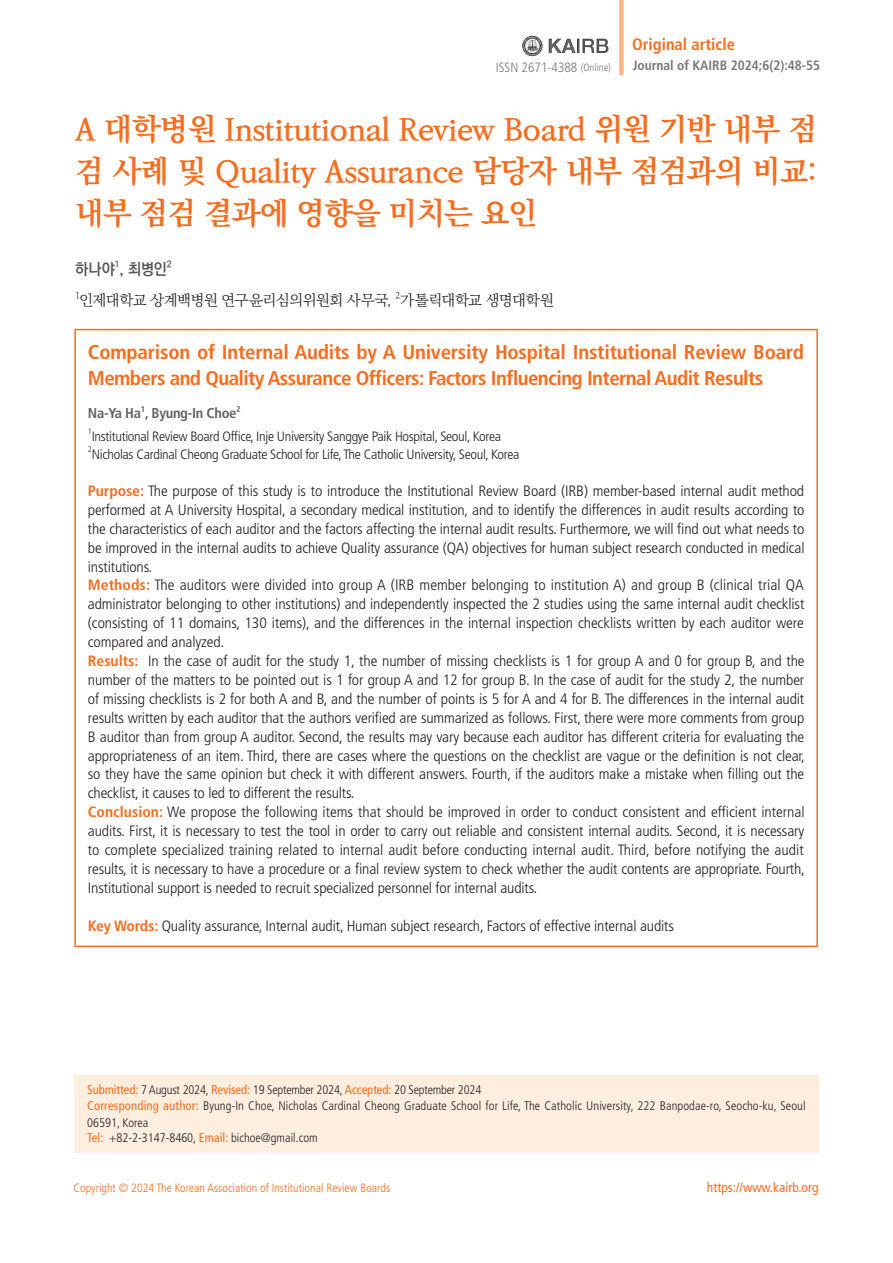
<style>
.page{position:relative;width:893px;height:1263px;background:#fff}
.page>*{position:absolute;margin:0;border:0;box-sizing:border-box;transform-origin:0 0}
.큰제목{font:700 30.75px/42px "Ko Pub World Batang";letter-spacing:-.03em;color:#f36e21;text-align:justify}
.영문제목{font:700 condensed 19.95px/25.5px "Frutiger LT Std";letter-spacing:-.02em;color:#f36e21;scale:1.05 1}
.t1{font:700 condensed 16.5px "Frutiger LT Std";color:#f36e21}
.성명{font:700 15.75px "Ko Pub World Dotum";color:#57585a;scale:.95 1}
.영문초록{font:300 condensed 15px/18.9px "Frutiger LT Std";letter-spacing:-.01em;color:#231f20;text-align:justify;scale:1.05 1}
.소속{font:300 15px "Ko Pub World Batang";letter-spacing:-.04em;color:#231f20}
.영문성명{font:700 condensed 14.25px "Frutiger LT Std";letter-spacing:-.02em;color:#636366}
.영문소속{font:300 condensed 13.5px "Frutiger LT Std";letter-spacing:-.02em;color:#231f20;scale:1.05 1}
.t2{font:700 condensed 13.5px "Frutiger LT Std";color:#76787b}
.t3{font:300 condensed 13.5px "Frutiger LT Std";color:#76787b}
.t4{font:condensed 13.5px "Frutiger LT Std";color:#f36e21}
.책임저자{font:300 condensed 12.45px/16.4px "Frutiger LT Std";letter-spacing:.01em;color:#231f20}
.책임저자-2{font:300 condensed 12.45px "Frutiger LT Std";letter-spacing:-.015em;color:#231f20}
.t5{font:300 condensed 12px "Frutiger LT Std";color:#f36e21}
.성명-2{font:700 9.15px "Ko Pub World Dotum";color:#57585a;scale:.95 1}
.소속-2{font:300 8.7px "Ko Pub World Batang";color:#231f20}
.영문성명-2{font:700 condensed 8.25px "Frutiger LT Std";color:#636366}
.영문소속-2{font:300 condensed 7.95px "Frutiger LT Std";color:#231f20;scale:1.05 1}
.s1{font-size:10.5px}
.s2{font-weight:700;color:#f36e21}
.s3{font-weight:400;font-size:12.75px;color:#f36e21}
</style>
<div class="page">
<div style="left:74px;top:1075px;width:745px;height:77px;background:#feeee0"></div>
<svg style="left:619px;top:0;width:5px;height:75px"></svg>
<img style="left:522px;top:35px;width:87px;height:22px">
<hr style="left:74px;top:946px;width:744px;height:1px;background:#f36e21">
<hr style="left:74px;top:329px;width:744px;height:1px;background:#f36e21">
<hr style="left:74px;top:330px;width:2px;height:616px;background:#f36e21">
<hr style="left:816px;top:330px;width:2px;height:616px;background:#f36e21">
<p class="t1" style="left:632px;top:35px;width:105px">Original article</p>
<p class="t3" style="left:496px;top:59px;width:116px">ISSN 2671-4388 <span class="s1">(Online)</span></p>
<p class="t2" style="left:633px;top:57px;width:189px">Journal of KAIRB 2024;6(2):48-55</p>
<p class="큰제목" style="left:75px;top:109px;width:744px">A 대학병원 Institutional Review Board 위원 기반 내부 점 검 사례 및 Quality Assurance 담당자 내부 점검과의 비교: 내부 점검 결과에 영향을 미치는 요인</p>
<p class="성명" style="left:75px;top:258px;width:98px">하나야 , 최병인</p>
<p class="성명-2" style="left:115px;top:258px;width:7px">1</p>
<p class="성명-2" style="left:167px;top:258px;width:7px">2</p>
<p class="소속-2" style="left:75px;top:289px;width:7px">1</p>
<p class="소속" style="left:79px;top:289px;width:314px">인제대학교 상계백병원 연구윤리심의위원회 사무국,</p>
<p class="소속-2" style="left:395px;top:289px;width:7px">2</p>
<p class="소속" style="left:400px;top:289px;width:155px">가톨릭대학교 생명대학원</p>
<p class="영문제목" style="left:88px;top:340px;width:684px">Comparison of Internal Audits by A University Hospital Institutional Review Board<br>Members and Quality Assurance Officers: Factors Influencing Internal Audit Results</p>
<p class="영문성명" style="left:88px;top:405px;width:150px">Na-Ya Ha , Byung-In Choe</p>
<p class="영문성명-2" style="left:141px;top:404px;width:6px">1</p>
<p class="영문성명-2" style="left:236px;top:404px;width:6px">2</p>
<p class="영문소속-2" style="left:88px;top:427px;width:5px">1</p>
<p class="영문소속" style="left:92px;top:428px;width:391px">Institutional Review Board Office, Inje University Sanggye Paik Hospital, Seoul, Korea</p>
<p class="영문소속-2" style="left:88px;top:445px;width:5px">2</p>
<p class="영문소속" style="left:92px;top:446px;width:409px">Nicholas Cardinal Cheong Graduate School for Life, The Catholic University, Seoul, Korea</p>
<p class="영문초록" style="left:88px;top:481px;width:684px"><span class="s2">Purpose:</span> The purpose of this study is to introduce the Institutional Review Board (IRB) member-based internal audit method performed at A University Hospital, a secondary medical institution, and to identify the differences in audit results according to the characteristics of each auditor and the factors affecting the internal audit results. Furthermore, we will find out what needs to be improved in the internal audits to achieve Quality assurance (QA) objectives for human subject research conducted in medical institutions.</p>
<p class="영문초록" style="left:88px;top:576px;width:684px"><span class="s2">Methods:</span> The auditors were divided into group A (IRB member belonging to institution A) and group B (clinical trial QA administrator belonging to other institutions) and independently inspected the 2 studies using the same internal audit checklist (consisting of 11 domains, 130 items), and the differences in the internal inspection checklists written by each auditor were compared and analyzed.</p>
<p class="영문초록" style="left:88px;top:652px;width:684px"><span class="s2">Results:</span> In the case of audit for the study 1, the number of missing checklists is 1 for group A and 0 for group B, and the number of the matters to be pointed out is 1 for group A and 12 for group B. In the case of audit for the study 2, the number of missing checklists is 2 for both A and B, and the number of points is 5 for A and 4 for B. The differences in the internal audit results written by each auditor that the authors verified are summarized as follows. First, there were more comments from group B auditor than from group A auditor. Second, the results may vary because each auditor has different criteria for evaluating the appropriateness of an item. Third, there are cases where the questions on the checklist are vague or the definition is not clear, so they have the same opinion but check it with different answers. Fourth, if the auditors make a mistake when filling out the checklist, it causes to led to different the results.</p>
<p class="영문초록" style="left:88px;top:803px;width:684px"><span class="s2">Conclusion:</span> We propose the following items that should be improved in order to conduct consistent and efficient internal audits. First, it is necessary to test the tool in order to carry out reliable and consistent internal audits. Second, it is necessary to complete specialized training related to internal audit before conducting internal audit. Third, before notifying the audit results, it is necessary to have a procedure or a final review system to check whether the audit contents are appropriate. Fourth, Institutional support is needed to recruit specialized personnel for internal audits.</p>
<p class="영문초록" style="left:88px;top:916px;width:560px"><span class="s2">Key Words:</span> Quality assurance, Internal audit, Human subject research, Factors of effective internal audits</p>
<p class="책임저자-2" style="left:87px;top:1082px;width:396px"><span class="s3">Submitted:</span> 7 August 2024, <span class="s3">Revised:</span> 19 September 2024, <span class="s3">Accepted:</span> 20 September 2024</p>
<p class="책임저자" style="left:87px;top:1098px;width:720px"><span class="s3">Corresponding author:</span> Byung-In Choe, Nicholas Cardinal Cheong Graduate School for Life, The Catholic University, 222 Banpodae-ro, Seocho-ku, Seoul<br>06591, Korea</p>
<p class="책임저자" style="left:87px;top:1129px;width:232px"><span class="s3">Tel:</span> +82-2-3147-8460, <span class="s3">Email:</span> bichoe@gmail.com</p>
<p class="t5" style="left:74px;top:1181px;width:318px">Copyright © 2024 The Korean Association of Institutional Review Boards</p>
<p class="t4" style="left:707px;top:1180px;width:113px">https://www.kairb.org</p>
</div>
